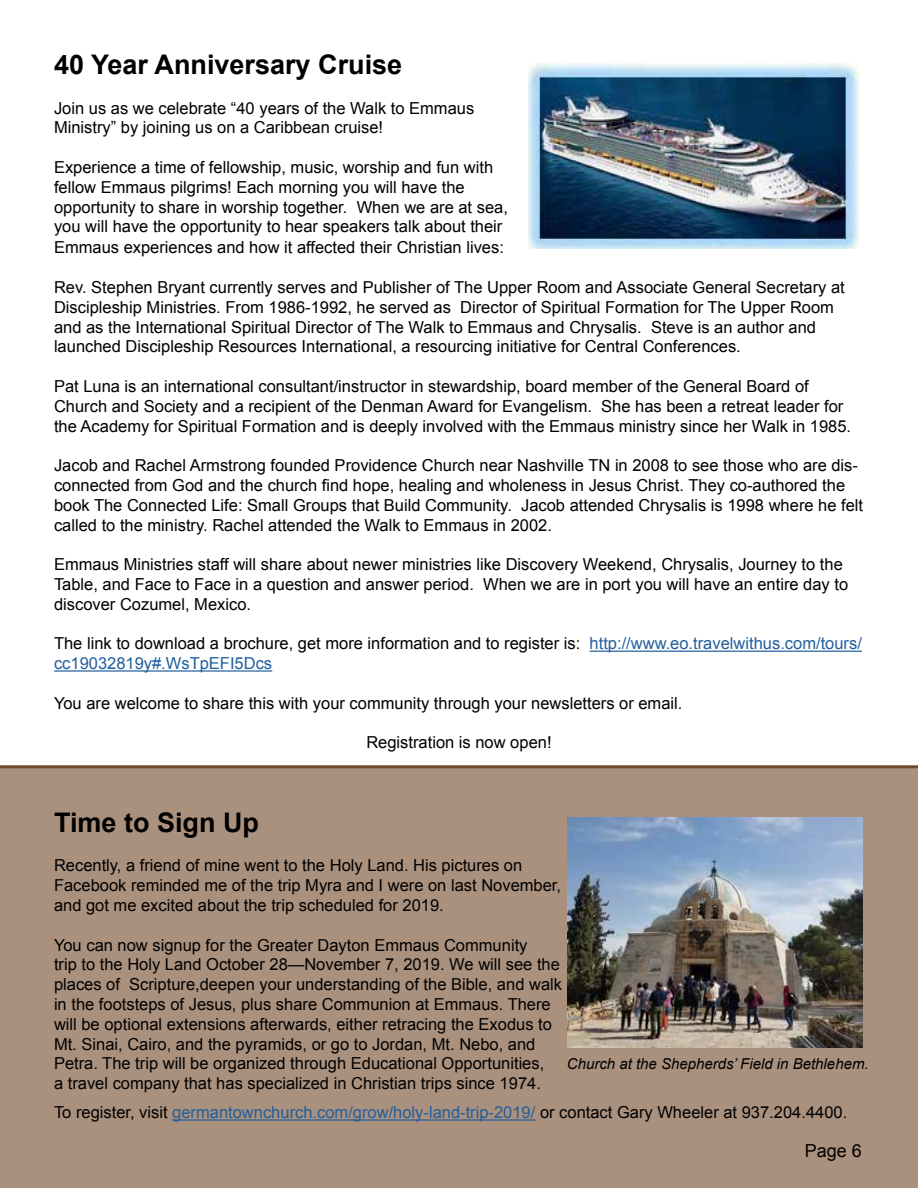
<style>
.page{position:relative;width:918px;height:1188px;background:#fff}
.page>*{position:absolute;margin:0;border:0;box-sizing:border-box;transform-origin:0 0}
.t1{font:700 27px "Arial";color:#000}
.t2{font:18px "Arial";color:#000}
.t3{font:16.5px/19.8px "Arial";color:#000}
.t4{font:italic 15px "Arial";color:#000}
.s1{color:#215e9e}
</style>
<div class="page">
<div style="left:0;top:768px;width:918px;height:420px;background:#aa917e"></div>
<img style="left:528px;top:64px;width:331px;height:184px">
<hr style="left:590px;top:651px;width:272px;height:1px;background:#215e9e">
<hr style="left:54px;top:670px;width:218px;height:2px;background:#215e9e">
<img style="left:567px;top:817px;width:296px;height:230px">
<hr style="left:172px;top:1119px;width:363px;height:2px;background:#215e9e">
<hr style="left:0;top:765px;width:918px;height:3px;background:#724929">
<h1 class="t1" style="left:54px;top:46px;width:350px">40 Year Anniversary Cruise</h1>
<p class="t3" style="left:54px;top:98px;width:422px">Join us as we celebrate “40 years of the Walk to Emmaus<br>Ministry” by joining us on a Caribbean cruise!</p>
<p class="t3" style="left:54px;top:157px;width:456px">Experience a time of fellowship, music, worship and fun with fellow Emmaus pilgrims! Each morning you will have the opportunity to share in worship together. When we are at sea, you will have the opportunity to hear speakers talk about their Emmaus experiences and how it affected their Christian lives:</p>
<p class="t3" style="left:54px;top:278px;width:792px">Rev. Stephen Bryant currently serves and Publisher of The Upper Room and Associate General Secretary at Discipleship Ministries. From 1986-1992, he served as Director of Spiritual Formation for The Upper Room and as the International Spiritual Director of The Walk to Emmaus and Chrysalis. Steve is an author and launched Discipleship Resources International, a resourcing initiative for Central Conferences.</p>
<p class="t3" style="left:54px;top:377px;width:799px">Pat Luna is an international consultant/instructor in stewardship, board member of the General Board of<br>Church and Society and a recipient of the Denman Award for Evangelism. She has been a retreat leader for the Academy for Spiritual Formation and is deeply involved with the Emmaus ministry since her Walk in 1985.</p>
<p class="t3" style="left:54px;top:456px;width:811px">Jacob and Rachel Armstrong founded Providence Church near Nashville TN in 2008 to see those who are dis&shy;connected from God and the church find hope, healing and wholeness in Jesus Christ. They co-authored the book The Connected Life: Small Groups that Build Community. Jacob attended Chrysalis is 1998 where he felt called to the ministry. Rachel attended the Walk to Emmaus in 2002.</p>
<p class="t3" style="left:54px;top:555px;width:796px">Emmaus Ministries staff will share about newer ministries like Discovery Weekend, Chrysalis, Journey to the<br>Table, and Face to Face in a question and answer period. When we are in port you will have an entire day to discover Cozumel, Mexico.</p>
<p class="t3" style="left:54px;top:634px;width:809px">The link to download a brochure, get more information and to register is: <span class="s1">http://www.eo.travelwithus.com/tours/ cc19032819y#.WsTpEFI5Dcs</span></p>
<p class="t3" style="left:54px;top:693px;width:630px">You are welcome to share this with your community through your newsletters or email.</p>
<p class="t3" style="left:366px;top:733px;width:187px">Registration is now open!</p>
<h1 class="t1" style="left:54px;top:805px;width:207px">Time to Sign Up</h1>
<p class="t3" style="left:54px;top:856px;width:509px">Recently, a friend of mine went to the Holy Land. His pictures on<br>Facebook reminded me of the trip Myra and I were on last November, and got me excited about the trip scheduled for 2019.</p>
<p class="t3" style="left:54px;top:935px;width:510px">You can now signup for the Greater Dayton Emmaus Community<br>trip to the Holy Land October 28—November 7, 2019. We will see the places of Scripture,deepen your understanding of the Bible, and walk in the footsteps of Jesus, plus share Communion at Emmaus. There will be optional extensions afterwards, either retracing the Exodus to Mt. Sinai, Cairo, and the pyramids, or go to Jordan, Mt. Nebo, and Petra. The trip will be organized through Educational Opportunities,<br>a travel company that has specialized in Christian trips since 1974.</p>
<p class="t4" style="left:567px;top:1054px;width:303px">Church at the Shepherds’ Field in Bethlehem.</p>
<p class="t3" style="left:54px;top:1103px;width:795px">To register, visit <span class="s1">germantownchurch.com/grow/holy-land-trip-2019/</span> or contact Gary Wheeler at 937.204.4400.</p>
<p class="t2" style="left:805px;top:1139px;width:59px">Page 6</p>
</div>
